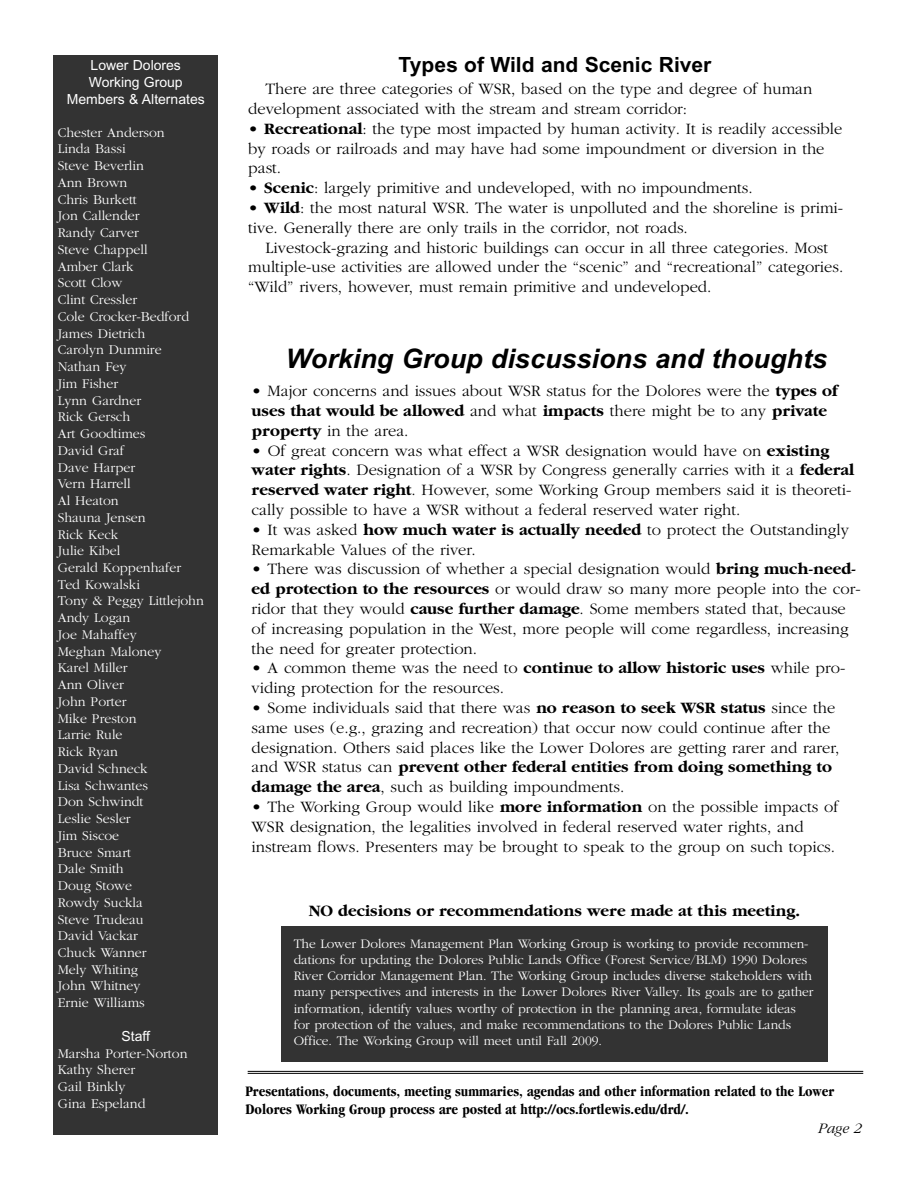
<style>
.page{position:relative;width:918px;height:1188px;background:#fff}
.page>*{position:absolute;margin:0;border:0;box-sizing:border-box;transform-origin:0 0}
.t1{font:27px "Arial Bold Italic MT+FHDADI";color:#000}
.t2{font:21px "Arial Bold MT+IFBIDB";color:#000}
.t3{font:16.5px/19.8px "Garamond Light+HVTUFE";color:#000}
.t4{font:16.5px "Garamond Bold+FBHWDR";color:#000}
.t5{font:15px/18px "Garamond Bold Condensed+ETKSGX";color:#000}
.t6{font:15px "Garamond Light Italic+AQCEAH";color:#000}
.t7{font:13.95px/16.8px "Garamond Light+HVTUFE";color:#fff}
.t8{font:13.95px/16.8px "Arial MT+LOTWDI";color:#fff;text-align:center}
.t9{font:13.5px/16.2px "Garamond Light+HVTUFE";letter-spacing:-.005em;color:#fff}
.s1{font-family:"Garamond Bold+FBHWDR"}
.s2{font-family:"Garamond Light+HVTUFE"}
</style>
<div class="page">
<div style="left:53px;top:56px;width:165px;height:1080px;background:#333"></div>
<hr style="left:248px;top:1071px;width:615px;height:1px;background:#000">
<hr style="left:248px;top:1073px;width:615px;height:1px;background:#000">
<div style="left:282px;top:926px;width:546px;height:135px;background:#333"></div>
<p class="t8" style="left:67px;top:58px;width:140px">Lower Dolores<br>Working Group<br>Members &amp; Alternates</p>
<p class="t7" style="left:58px;top:124px;width:148px">Chester Anderson<br>Linda Bassi<br>Steve Beverlin<br>Ann Brown<br>Chris Burkett<br>Jon Callender<br>Randy Carver<br>Steve Chappell<br>Amber Clark<br>Scott Clow<br>Clint Cressler<br>Cole Crocker-Bedford<br>James Dietrich<br>Carolyn Dunmire<br>Nathan Fey<br>Jim Fisher<br>Lynn Gardner<br>Rick Gersch<br>Art Goodtimes<br>David Graf<br>Dave Harper<br>Vern Harrell<br>Al Heaton<br>Shauna Jensen<br>Rick Keck<br>Julie Kibel<br>Gerald Koppenhafer<br>Ted Kowalski<br>Tony &amp; Peggy Littlejohn<br>Andy Logan<br>Joe Mahaffey<br>Meghan Maloney<br>Karel Miller<br>Ann Oliver<br>John Porter<br>Mike Preston<br>Larrie Rule<br>Rick Ryan<br>David Schneck<br>Lisa Schwantes<br>Don Schwindt<br>Leslie Sesler<br>Jim Siscoe<br>Bruce Smart<br>Dale Smith<br>Doug Stowe<br>Rowdy Suckla<br>Steve Trudeau<br>David Vackar<br>Chuck Wanner<br>Mely Whiting<br>John Whitney<br>Ernie Williams</p>
<p class="t8" style="left:122px;top:1029px;width:30px">Staff</p>
<p class="t7" style="left:58px;top:1044px;width:131px">Marsha Porter-Norton<br>Kathy Sherer<br>Gail Binkly<br>Gina Espeland</p>
<p class="t2" style="left:399px;top:57px;width:314px">Types of Wild and Scenic River</p>
<p class="t3" style="left:248px;top:79px;width:566px;text-indent:17px">There are three categories of WSR, based on the type and degree of human development associated with the stream and stream corridor:</p>
<p class="t3" style="left:248px;top:118px;width:596px">• <span class="s1">Recreational</span>: the type most impacted by human activity. It is readily accessible by roads or railroads and may have had some impoundment or diversion in the past.</p>
<p class="t3" style="left:248px;top:178px;width:506px">• <span class="s1">Scenic</span>: largely primitive and undeveloped, with no impoundments.</p>
<p class="t3" style="left:248px;top:197px;width:596px">• <span class="s1">Wild</span>: the most natural WSR. The water is unpolluted and the shoreline is primi&shy;tive. Generally there are only trails in the corridor, not roads.</p>
<p class="t3" style="left:248px;top:237px;width:597px;text-indent:17px">Livestock-grazing and historic buildings can occur in all three categories. Most multiple-use activities are allowed under the “scenic” and “recreational” categories. “Wild” rivers, however, must remain primitive and undeveloped.</p>
<h1 class="t1" style="left:286px;top:348px;width:543px">Working Group discussions and thoughts</h1>
<p class="t3" style="left:252px;top:381px;width:588px">• Major concerns and issues about WSR status for the Dolores were the <span class="s1">types of</span></p>
<p class="t4" style="left:252px;top:401px;width:577px">uses that would be allowed <span class="s2">and what</span> impacts <span class="s2">there might be to any</span> private</p>
<p class="t3" style="left:252px;top:420px;width:158px"><span class="s1">property</span> in the area.</p>
<p class="t3" style="left:252px;top:440px;width:604px">• Of great concern was what effect a WSR designation would have on <span class="s1">existing water rights</span>. Designation of a WSR by Congress generally carries with it a <span class="s1">federal reserved water right</span>. However, some Working Group members said it is theoreti&shy;cally possible to have a WSR without a federal reserved water right.</p>
<p class="t3" style="left:252px;top:519px;width:599px">• It was asked <span class="s1">how much water is actually needed</span> to protect the Outstandingly<br>Remarkable Values of the river.</p>
<p class="t3" style="left:252px;top:559px;width:611px">• There was discussion of whether a special designation would <span class="s1">bring much-need&shy;ed protection to the resources</span> or would draw so many more people into the cor&shy;ridor that they would <span class="s1">cause further damage</span>. Some members stated that, because of increasing population in the West, more people will come regardless, increasing the need for greater protection.</p>
<p class="t3" style="left:252px;top:658px;width:595px">• A common theme was the need to <span class="s1">continue to allow historic uses</span> while pro&shy;viding protection for the resources.</p>
<p class="t3" style="left:252px;top:697px;width:589px">• Some individuals said that there was <span class="s1">no reason to seek WSR status</span> since the same uses (e.g., grazing and recreation) that occur now could continue after the designation. Others said places like the Lower Dolores are getting rarer and rarer,</p>
<p class="t4" style="left:252px;top:757px;width:582px"><span class="s2">and WSR status can</span> prevent other federal entities from doing something to</p>
<p class="t3" style="left:252px;top:777px;width:374px"><span class="s1">damage the area</span>, such as building impoundments.</p>
<p class="t3" style="left:252px;top:796px;width:588px">• The Working Group would like <span class="s1">more information</span> on the possible impacts of<br>WSR designation, the legalities involved in federal reserved water rights, and instream flows. Presenters may be brought to speak to the group on such topics.</p>
<p class="t4" style="left:309px;top:900px;width:493px">NO decisions or recommendations were made at this meeting.</p>
<p class="t9" style="left:294px;top:935px;width:521px">The Lower Dolores Management Plan Working Group is working to provide recommen&shy;dations for updating the Dolores Public Lands Office (Forest Service/BLM) 1990 Dolores River Corridor Management Plan. The Working Group includes diverse stakeholders with many perspectives and interests in the Lower Dolores River Valley. Its goals are to gather information, identify values worthy of protection in the planning area, formulate ideas for protection of the values, and make recommendations to the Dolores Public Lands Office. The Working Group will meet until Fall 2009.</p>
<p class="t5" style="left:245px;top:1084px;width:590px">Presentations, documents, meeting summaries, agendas and other information related to the Lower<br>Dolores Working Group process are posted at http://ocs.fortlewis.edu/drd/.</p>
<p class="t6" style="left:818px;top:1119px;width:45px">Page 2</p>
</div>
